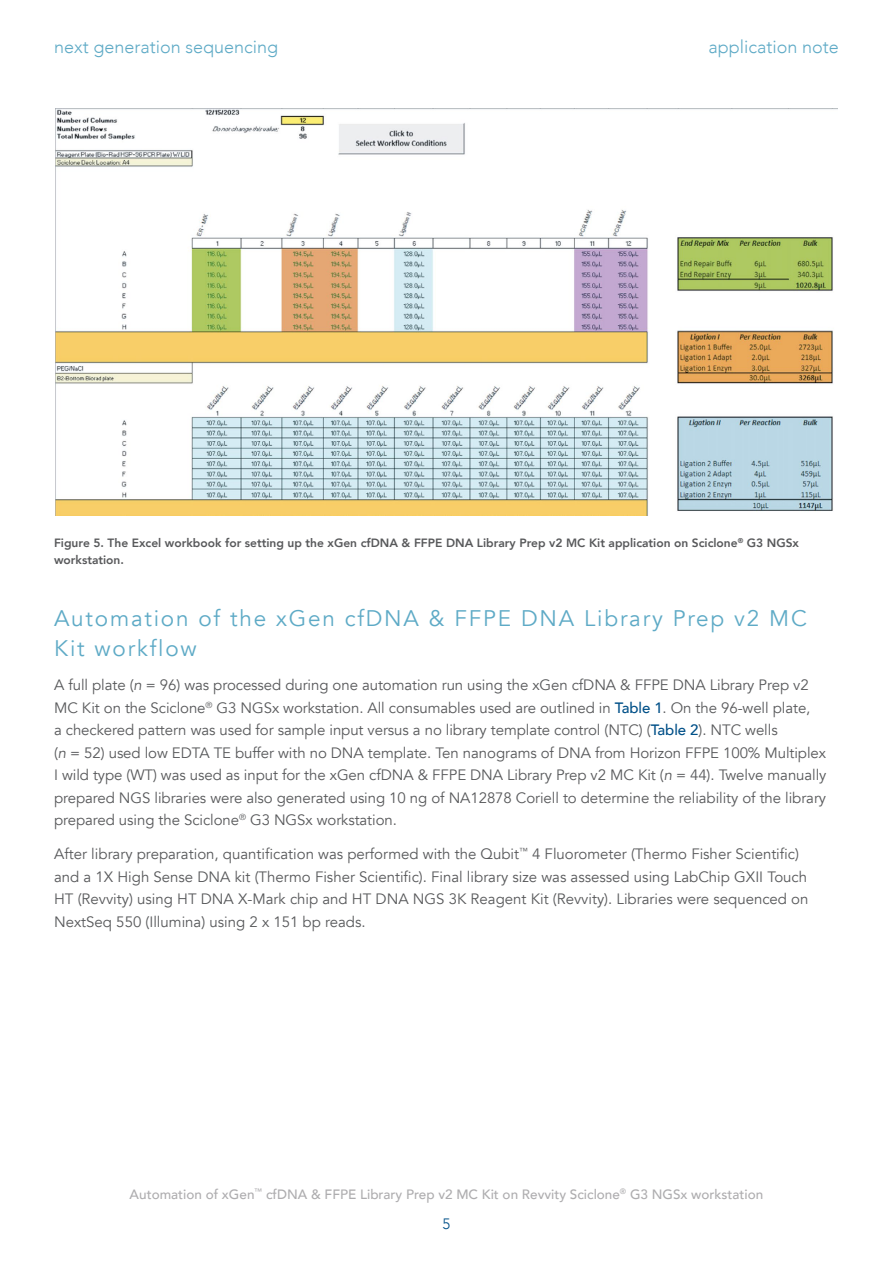
<style>
.page{position:relative;width:893px;height:1263px;background:#fff}
.page>*{position:absolute;margin:0;border:0;box-sizing:border-box;transform-origin:0 0}
.t1{font:22.5px/30px "Avenir";letter-spacing:.08em;color:#5eaac6}
.t2{font:300 18px "Avenir";color:#5eaac6}
.t3{font:15px/22.5px "Avenir";letter-spacing:-.005em;color:#58595b}
.t4{font:300 15px "Avenir";color:#005088}
.t5{font:500 13.5px "Avenir";color:#aeadaf}
.t6{font:800 12px/16.5px "Avenir";color:#58595b}
.s1{font-style:italic}
.s2{font-weight:500;color:#005088}
</style>
<div class="page">
<img style="left:55px;top:108px;width:783px;height:407px">
<p class="t2" style="left:54px;top:36px;width:226px">next generation sequencing</p>
<p class="t2" style="left:708px;top:36px;width:132px">application note</p>
<p class="t6" style="left:54px;top:535px;width:746px">Figure 5. The Excel workbook for setting up the xGen cfDNA &amp; FFPE DNA Library Prep v2 MC Kit application on Sciclone<sup>®</sup> G3 NGSx workstation.</p>
<h1 class="t1" style="left:54px;top:603px;width:754px">Automation of the xGen cfDNA &amp; FFPE DNA Library Prep v2 MC<br>Kit workflow</h1>
<p class="t3" style="left:54px;top:674px;width:774px">A full plate (<span class="s1">n</span> = 96) was processed during one automation run using the xGen cfDNA &amp; FFPE DNA Library Prep v2<br>MC Kit on the Sciclone<sup>®</sup> G3 NGSx workstation. All consumables used are outlined in <span class="s2">Table 1</span>. On the 96-well plate,<br>a checkered pattern was used for sample input versus a no library template control (NTC) (<span class="s2">Table 2</span>). NTC wells<br>(<span class="s1">n</span> = 52) used low EDTA TE buffer with no DNA template. Ten nanograms of DNA from Horizon FFPE 100% Multiplex I wild type (WT) was used as input for the xGen cfDNA &amp; FFPE DNA Library Prep v2 MC Kit (<span class="s1">n</span> = 44). Twelve manually prepared NGS libraries were also generated using 10 ng of NA12878 Coriell to determine the reliability of the library prepared using the Sciclone<sup>®</sup> G3 NGSx workstation.</p>
<p class="t3" style="left:54px;top:843px;width:756px">After library preparation, quantification was performed with the Qubit<sup>™</sup> 4 Fluorometer (Thermo Fisher Scientific) and a 1X High Sense DNA kit (Thermo Fisher Scientific). Final library size was assessed using LabChip GXII Touch HT (Revvity) using HT DNA X-Mark chip and HT DNA NGS 3K Reagent Kit (Revvity). Libraries were sequenced on NextSeq 550 (Illumina) using 2 x 151 bp reads.</p>
<p class="t5" style="left:130px;top:1182px;width:635px">Automation of xGen<sup>™</sup> cfDNA &amp; FFPE Library Prep v2 MC Kit on Revvity Sciclone<sup>®</sup> G3 NGSx workstation</p>
<p class="t4" style="left:443px;top:1214px;width:9px">5</p>
</div>
